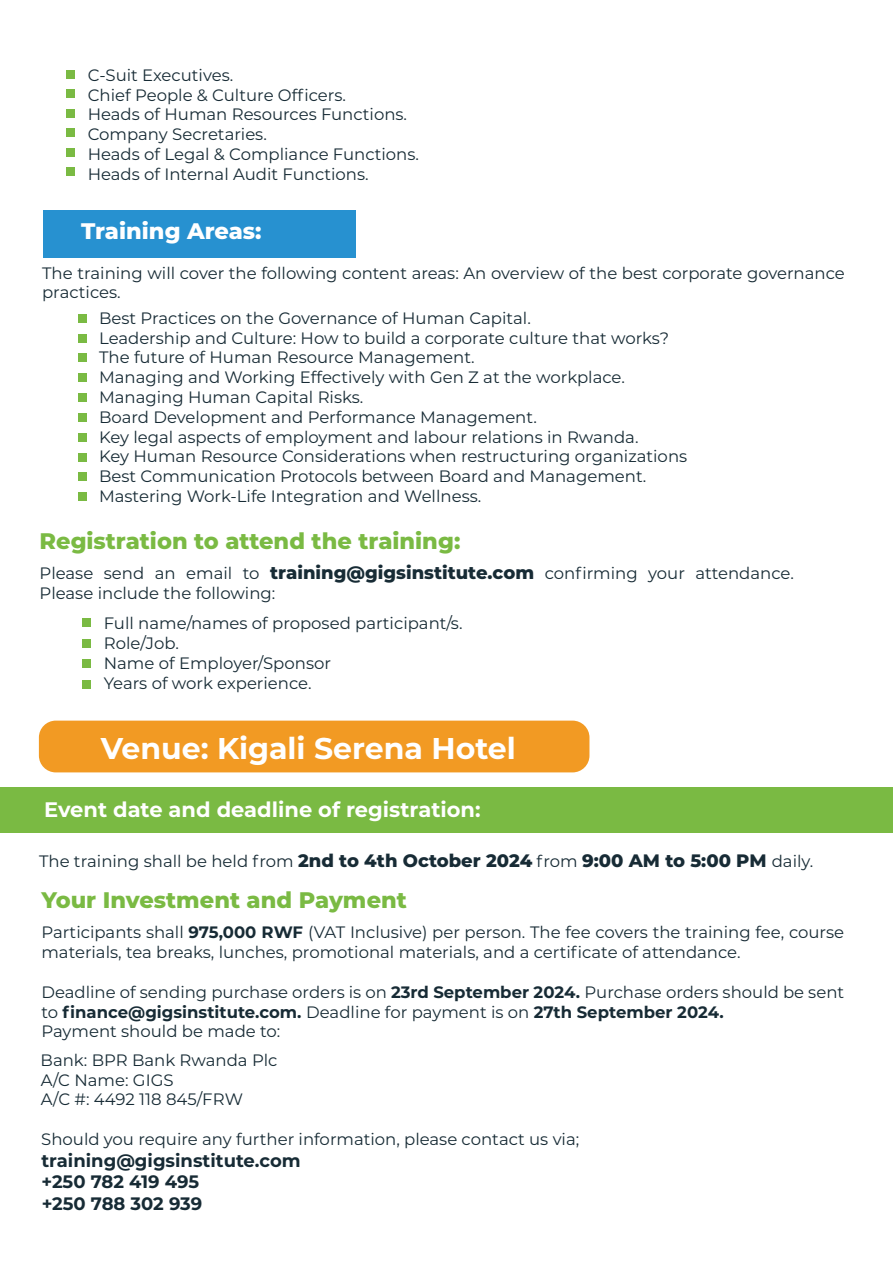
<style>
.page{position:relative;width:893px;height:1263px;background:#fff}
.page>*{position:absolute;margin:0;border:0;box-sizing:border-box;transform-origin:0 0}
.t1{font:700 30px "Montserrat";color:#fff}
.t2{font:800 22.5px "Montserrat";color:#7aba43}
.t3{font:800 22.5px "Montserrat";color:#fff}
.t4{font:700 21px "Montserrat";color:#fff}
.t5{font:700 18px/21.6px "Montserrat";color:#172b35}
.t6{font:16.5px/19.8px "Montserrat";color:#172b35}
.s1{font-weight:800;font-size:18px}
.s2{font-weight:700}
</style>
<div class="page">
<div style="left:43px;top:210px;width:313px;height:48px;background:#2791d0"></div>
<div style="left:67px;top:70px;width:8px;height:9px;background:#7aba43"></div>
<div style="left:67px;top:90px;width:8px;height:8px;background:#7aba43"></div>
<div style="left:67px;top:109px;width:8px;height:8px;background:#7aba43"></div>
<div style="left:67px;top:129px;width:8px;height:8px;background:#7aba43"></div>
<div style="left:67px;top:148px;width:8px;height:8px;background:#7aba43"></div>
<div style="left:67px;top:168px;width:8px;height:8px;background:#7aba43"></div>
<div style="left:83px;top:619px;width:8px;height:8px;background:#7aba43"></div>
<div style="left:83px;top:639px;width:8px;height:8px;background:#7aba43"></div>
<div style="left:83px;top:660px;width:8px;height:8px;background:#7aba43"></div>
<div style="left:83px;top:680px;width:8px;height:8px;background:#7aba43"></div>
<div style="left:39px;top:721px;width:550px;height:51px;background:#f29a23;border-radius:17px"></div>
<div style="left:0;top:787px;width:893px;height:45px;background:#7aba43"></div>
<div style="left:78px;top:314px;width:8px;height:8px;background:#7aba43"></div>
<div style="left:78px;top:334px;width:8px;height:8px;background:#7aba43"></div>
<div style="left:78px;top:393px;width:8px;height:9px;background:#7aba43"></div>
<div style="left:78px;top:413px;width:8px;height:8px;background:#7aba43"></div>
<div style="left:78px;top:433px;width:8px;height:8px;background:#7aba43"></div>
<div style="left:78px;top:453px;width:8px;height:8px;background:#7aba43"></div>
<div style="left:78px;top:473px;width:8px;height:8px;background:#7aba43"></div>
<div style="left:78px;top:493px;width:8px;height:8px;background:#7aba43"></div>
<div style="left:78px;top:374px;width:8px;height:8px;background:#7aba43"></div>
<div style="left:78px;top:354px;width:8px;height:8px;background:#7aba43"></div>
<p class="t6" style="left:88px;top:64px;width:333px">C-Suit Executives.<br>Chief People &amp; Culture Officers.<br>Heads of Human Resources Functions.<br>Company Secretaries.<br>Heads of Legal &amp; Compliance Functions.<br>Heads of Internal Audit Functions.</p>
<h2 class="t3" style="left:81px;top:215px;width:182px">Training Areas:</h2>
<p class="t6" style="left:42px;top:262px;width:804px">The training will cover the following content areas: An overview of the best corporate governance practices.</p>
<p class="t6" style="left:99px;top:307px;width:590px">Best Practices on the Governance of Human Capital.<br>Leadership and Culture: How to build a corporate culture that works?<br>The future of Human Resource Management.<br>Managing and Working Effectively with Gen Z at the workplace.<br>Managing Human Capital Risks.<br>Board Development and Performance Management.<br>Key legal aspects of employment and labour relations in Rwanda.<br>Key Human Resource Considerations when restructuring organizations Best Communication Protocols between Board and Management.<br>Mastering Work-Life Integration and Wellness.</p>
<h2 class="t2" style="left:40px;top:524px;width:422px">Registration to attend the training:</h2>
<p class="t6" style="left:40px;top:563px;width:756px">Please send an email to <span class="s1">training@gigsinstitute.com</span> confirming your attendance.<br>Please include the following:</p>
<p class="t6" style="left:104px;top:613px;width:360px">Full name/names of proposed participant/s.<br>Role/Job.<br>Name of Employer/Sponsor<br>Years of work experience.</p>
<h1 class="t1" style="left:101px;top:726px;width:417px">Venue: Kigali Serena Hotel</h1>
<p class="t4" style="left:44px;top:795px;width:438px">Event date and deadline of registration:</p>
<p class="t6" style="left:39px;top:851px;width:776px">The training shall be held from <span class="s1">2nd to 4th October 2024</span> from <span class="s1">9:00 AM to 5:00 PM</span> daily.</p>
<h2 class="t2" style="left:41px;top:884px;width:367px">Your Investment and Payment</h2>
<p class="t6" style="left:41px;top:922px;width:804px">Participants shall <span class="s2">975,000 RWF</span> (VAT Inclusive) per person. The fee covers the training fee, course materials, tea breaks, lunches, promotional materials, and a certificate of attendance.</p>
<p class="t6" style="left:41px;top:981px;width:804px">Deadline of sending purchase orders is on <span class="s2">23rd September 2024.</span> Purchase orders should be sent to <span class="s2">finance@gigsinstitute.com.</span> Deadline for payment is on <span class="s2">27th September 2024.<br></span>Payment should be made to:</p>
<p class="t6" style="left:41px;top:1049px;width:238px">Bank: BPR Bank Rwanda Plc<br>A/C Name: GIGS<br>A/C #: 4492 118 845/FRW</p>
<p class="t6" style="left:41px;top:1129px;width:540px">Should you require any further information, please contact us via;</p>
<p class="t5" style="left:41px;top:1148px;width:261px">training@gigsinstitute.com +250 782 419 495<br>+250 788 302 939</p>
</div>
